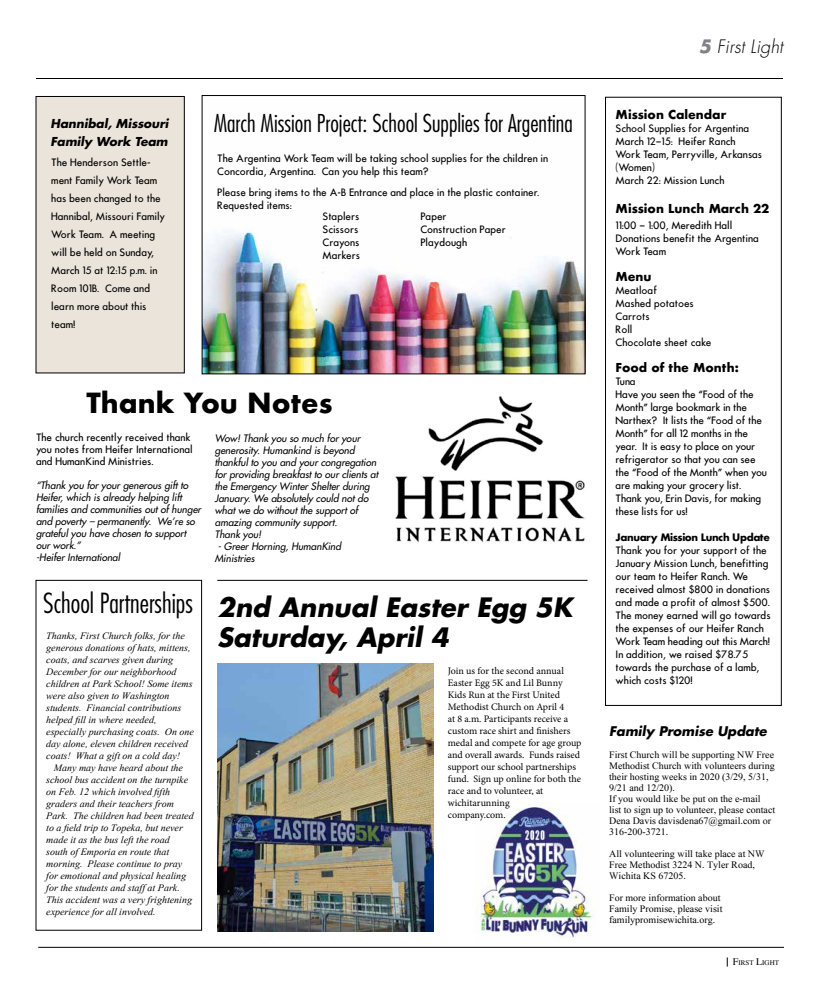
<style>
.page{position:relative;width:819px;height:1008px;background:#fff}
.page>*{position:absolute;margin:0;border:0;box-sizing:border-box;transform-origin:0 0}
.t1{font:300 condensed 27px "Futura";color:#000}
.t2{font:700 27px "Futura";color:#000}
.t3{font:italic 700 26px/30px "Futura";color:#000}
.t4{font:300 condensed 24px "Futura";color:#000}
.t5{font:italic 300 18px "Futura";color:#000}
.t6{font:italic 700 13px "Futura";color:#000}
.t7{font:700 12px "Futura";color:#000}
.t8{font:italic 700 12px/18px "Futura";color:#000}
.t9{font:500 10px/13px "Futura";color:#000}
.t10{font:italic 10px/12px "Times New Roman";color:#000}
.t11{font:italic 10px/12px "Futura";color:#000}
.t12{font:10px/11px "Times New Roman";color:#000}
.t13{font:10px/12px "Minion Pro";letter-spacing:-.005em;color:#000}
.t14{font:700 10px "Futura";letter-spacing:-.04em;color:#000}
.t15{font:7px "Times";color:#000}
.s1{font-weight:700;color:#808285}
.s2{font-size:10px}
</style>
<div class="page">
<div style="left:36px;top:96px;width:148px;height:277px;background:#eae4db"></div>
<div style="left:36px;top:96px;width:149px;height:277px;border:1px solid #000"></div>
<div style="left:36px;top:580px;width:166px;height:351px;border:1px solid #000"></div>
<div style="left:605px;top:97px;width:177px;height:609px;border:1px solid #000"></div>
<hr style="left:36px;top:78px;width:747px;height:1px;background:#000">
<hr style="left:38px;top:947px;width:746px;height:1px;background:#000">
<img style="left:204px;top:232px;width:380px;height:140px">
<div style="left:202px;top:95px;width:384px;height:279px;border:1px solid #000"></div>
<img style="left:395px;top:396px;width:190px;height:146px">
<hr style="left:217px;top:580px;width:371px;height:1px;background:#000">
<img style="left:475px;top:802px;width:118px;height:136px">
<img style="left:217px;top:664px;width:216px;height:268px">
<p class="t8" style="left:50px;top:114px;width:120px">Hannibal, Missouri<br>Family Work Team</p>
<p class="t9" style="left:51px;top:154px;width:115px;line-height:18px">The Henderson Settle&shy;ment Family Work Team has been changed to the<br>Hannibal, Missouri Family<br>Work Team. A meeting will be held on Sunday,<br>March 15 at 12:15 p.m. in<br>Room 101B. Come and learn more about this team!</p>
<h3 class="t4" style="left:214px;top:109px;width:361px">March Mission Project: School Supplies for Argentina</h3>
<p class="t9" style="left:217px;top:152px;width:332px">The Argentina Work Team will be taking school supplies for the children in<br>Concordia, Argentina. Can you help this team?</p>
<p class="t9" style="left:217px;top:186px;width:324px">Please bring items to the A-B Entrance and place in the plastic container.<br>Requested items:</p>
<p class="t9" style="left:323px;top:209px;width:39px">Staplers<br>Scissors<br>Crayons<br>Markers</p>
<p class="t9" style="left:420px;top:209px;width:87px">Paper<br>Construction Paper<br>Playdough</p>
<h1 class="t2" style="left:87px;top:383px;width:247px">Thank You Notes</h1>
<p class="t9" style="left:36px;top:432px;width:158px;line-height:12px">The church recently received thank you notes from Heifer International and HumanKind Ministries.</p>
<p class="t11" style="left:36px;top:480px;width:167px">“Thank you for your generous gift to<br>Heifer, which is already helping lift families and communities out of hunger and poverty – permanently. We’re so grateful you have chosen to support our work.”<br>-Heifer International</p>
<h1 class="t1" style="left:43px;top:587px;width:151px">School Partnerships</h1>
<p class="t10" style="left:46px;top:630px;width:149px">Thanks, First Church folks, for the generous donations of hats, mittens, coats, and scarves given during December for our neighborhood children at Park School! Some items were also given to Washington students. Financial contributions helped fill in where needed, especially purchasing coats. On one day alone, eleven children received coats! What a gift on a cold day!</p>
<p class="t10" style="left:46px;top:762px;width:149px;text-indent:8px">Many may have heard about the school bus accident on the turnpike on Feb. 12 which involved fifth graders and their teachers from<br>Park. The children had been treated to a field trip to Topeka, but never made it as the bus left the road south of Emporia en route that morning. Please continue to pray for emotional and physical healing for the students and staff at Park.<br>This accident was a very frightening experience for all involved.</p>
<p class="t11" style="left:215px;top:432px;width:165px">Wow! Thank you so much for your generosity. Humankind is beyond thankful to you and your congregation for providing breakfast to our clients at the Emergency Winter Shelter during<br>January. We absolutely could not do what we do without the support of amazing community support.<br>Thank you!</p>
<p class="t11" style="left:215px;top:540px;width:128px">- Greer Horning, HumanKind<br>Ministries</p>
<h2 class="t3" style="left:217px;top:592px;width:357px">2nd Annual Easter Egg 5K<br>Saturday, April 4</h2>
<p class="t13" style="left:448px;top:665px;width:135px">Join us for the second annual<br>Easter Egg 5K and Lil Bunny<br>Kids Run at the First United<br>Methodist Church on April 4<br>at 8 a.m. Participants receive a custom race shirt and finishers medal and compete for age group and overall awards. Funds raised support our school partnerships fund. Sign up online for both the race and to volunteer, at wichitarunning<br>company.com.</p>
<h3 class="t5" style="left:699px;top:36px;width:86px"><span class="s1">5</span> First Light</h3>
<p class="t7" style="left:616px;top:106px;width:112px">Mission Calendar</p>
<p class="t9" style="left:616px;top:122px;width:148px">School Supplies for Argentina<br>March 12–15: Heifer Ranch<br>Work Team, Perryville, Arkansas (Women)<br>March 22: Mission Lunch</p>
<p class="t7" style="left:616px;top:200px;width:155px">Mission Lunch March 22</p>
<p class="t9" style="left:616px;top:219px;width:145px">11:00 – 1:00, Meredith Hall<br>Donations benefit the Argentina<br>Work Team</p>
<p class="t7" style="left:616px;top:268px;width:37px">Menu</p>
<p class="t9" style="left:616px;top:284px;width:97px">Meatloaf<br>Mashed potatoes<br>Carrots<br>Roll<br>Chocolate sheet cake</p>
<p class="t7" style="left:616px;top:359px;width:125px">Food of the Month:</p>
<p class="t9" style="left:616px;top:375px;width:153px">Tuna<br>Have you seen the “Food of the<br>Month” large bookmark in the<br>Narthex? It lists the “Food of the<br>Month” for all 12 months in the year. It is easy to place on your refrigerator so that you can see the “Food of the Month” when you are making your grocery list.<br>Thank you, Erin Davis, for making these lists for us!</p>
<p class="t14" style="left:616px;top:530px;width:156px">January Mission Lunch Update</p>
<p class="t9" style="left:616px;top:544px;width:156px">Thank you for your support of the<br>January Mission Lunch, benefitting our team to Heifer Ranch. We received almost $800 in donations and made a profit of almost $500.<br>The money earned will go towards the expenses of our Heifer Ranch<br>Work Team heading out this March!<br>In addition, we raised $78.75 towards the purchase of a lamb, which costs $120!</p>
<h3 class="t6" style="left:609px;top:723px;width:159px">Family Promise Update</h3>
<p class="t12" style="left:609px;top:749px;width:168px">First Church will be supporting NW Free Methodist Church with volunteers during their hosting weeks in 2020 (3/29, 5/31, 9/21 and 12/20).<br>If you would like be put on the e-mail list to sign up to volunteer, please contact Dena Davis davisdena67@gmail.com or 316-200-3721.</p>
<p class="t12" style="left:609px;top:848px;width:157px">All volunteering will take place at NW<br>Free Methodist 3224 N. Tyler Road,<br>Wichita KS 67205.</p>
<p class="t12" style="left:609px;top:892px;width:115px">For more information about<br>Family Promise, please visit familypromisewichita.org.</p>
<p class="t15" style="left:733px;top:958px;width:48px"><span class="s2">F</span>irst <span class="s2">L</span>ight</p>
</div>
